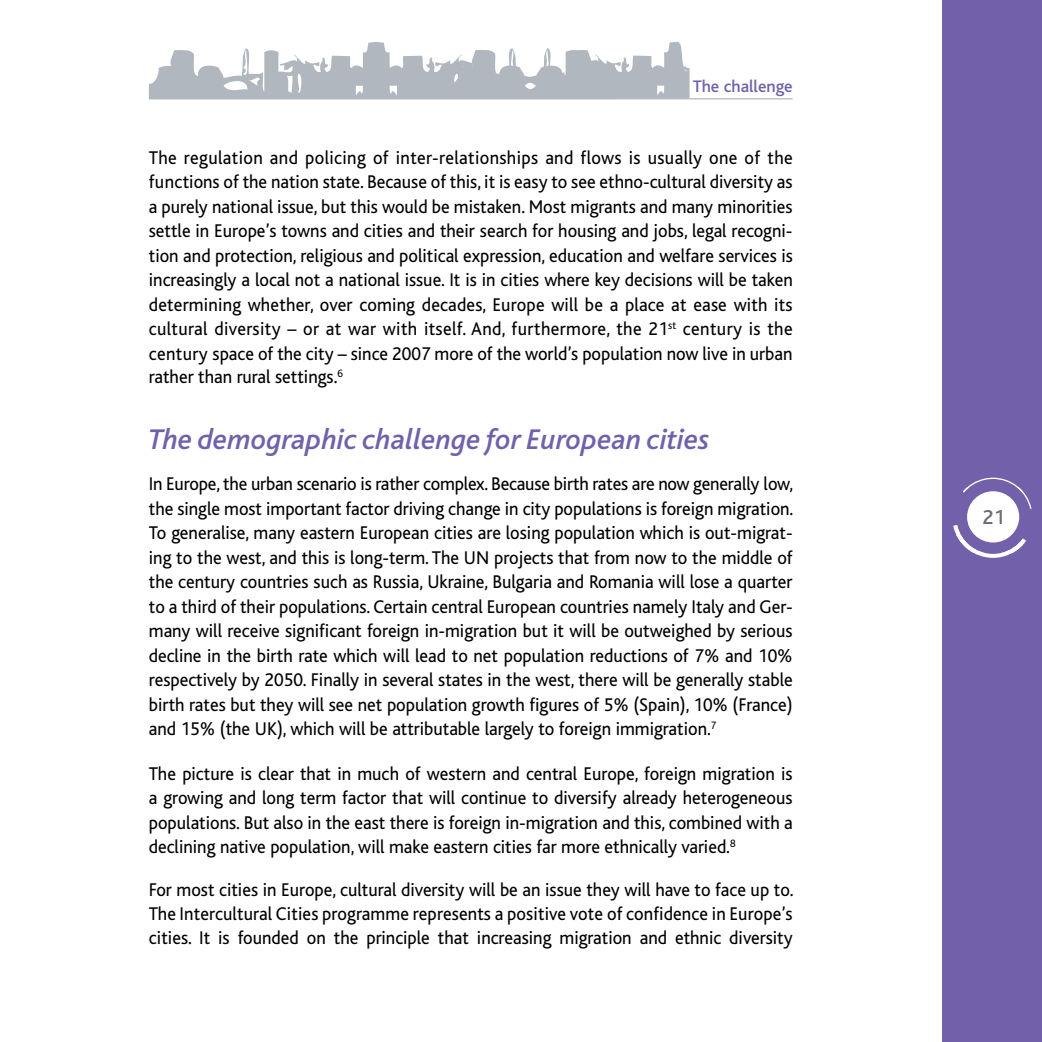
<style>
.page{position:relative;width:1042px;height:1042px;background:#fff}
.page>*{position:absolute;margin:0;border:0;box-sizing:border-box;transform-origin:0 0}
.t1{font:italic 500 29.75px "Bliss";color:#7261aa}
.t2{font:500 21px "Bliss";color:#696e77}
.t3{font:19.25px/24.5px "Bliss";color:#000;text-align:justify;scale:.95 1}
.t4{font:500 17.5px "Bliss";color:#7261aa}
</style>
<div class="page">
<div style="left:943px;top:0;width:99px;height:1042px;background:#7261aa"></div>
<svg style="left:953px;top:525px;width:73px;height:33px"></svg>
<svg style="left:968px;top:478px;width:63px;height:31px"></svg>
<img style="left:956px;top:525px;width:67px;height:28px">
<img style="left:963px;top:487px;width:60px;height:6px">
<div style="left:967px;top:491px;width:52px;height:51px;background:#fff;border-radius:50%"></div>
<hr style="left:149px;top:98px;width:643px;height:1px;background:#b0b7bf">
<svg style="left:149px;top:41px;width:540px;height:57px"></svg>
<p class="t4" style="left:693px;top:80px;width:101px">The challenge</p>
<p class="t3" style="left:149px;top:147px;width:679px">The regulation and policing of inter-relationships and flows is usually one of the functions of the nation state. Because of this, it is easy to see ethno-cultural diversity as a purely national issue, but this would be mistaken. Most migrants and many minorities settle in Europe’s towns and cities and their search for housing and jobs, legal recogni&shy;tion and protection, religious and political expression, education and welfare services is increasingly a local not a national issue. It is in cities where key decisions will be taken determining whether, over coming decades, Europe will be a place at ease with its cultural diversity – or at war with itself. And, furthermore, the 21<sup>st</sup> century is the century space of the city – since 2007 more of the world’s population now live in urban rather than rural settings.<sup>6</sup></p>
<h1 class="t1" style="left:149px;top:428px;width:562px">The demographic challenge for European cities</h1>
<p class="t3" style="left:149px;top:473px;width:680px">In Europe, the urban scenario is rather complex. Because birth rates are now generally low, the single most important factor driving change in city populations is foreign migration.<br>To generalise, many eastern European cities are losing population which is out-migrat&shy;ing to the west, and this is long-term. The UN projects that from now to the middle of the century countries such as Russia, Ukraine, Bulgaria and Romania will lose a quarter to a third of their populations. Certain central European countries namely Italy and Ger&shy;many will receive significant foreign in-migration but it will be outweighed by serious decline in the birth rate which will lead to net population reductions of 7% and 10% respectively by 2050. Finally in several states in the west, there will be generally stable birth rates but they will see net population growth figures of 5% (Spain), 10% (France) and 15% (the UK), which will be attributable largely to foreign immigration.<sup>7</sup></p>
<p class="t3" style="left:149px;top:763px;width:679px">The picture is clear that in much of western and central Europe, foreign migration is a growing and long term factor that will continue to diversify already heterogeneous populations. But also in the east there is foreign in-migration and this, combined with a declining native population, will make eastern cities far more ethnically varied.<sup>8</sup></p>
<p class="t3" style="left:149px;top:880px;width:680px;line-height:23.6px">For most cities in Europe, cultural diversity will be an issue they will have to face up to.<br>The Intercultural Cities programme represents a positive vote of confidence in Europe’s cities. It is founded on the principle that increasing migration and ethnic diversity</p>
<p class="t2" style="left:982px;top:509px;width:24px">21</p>
</div>
